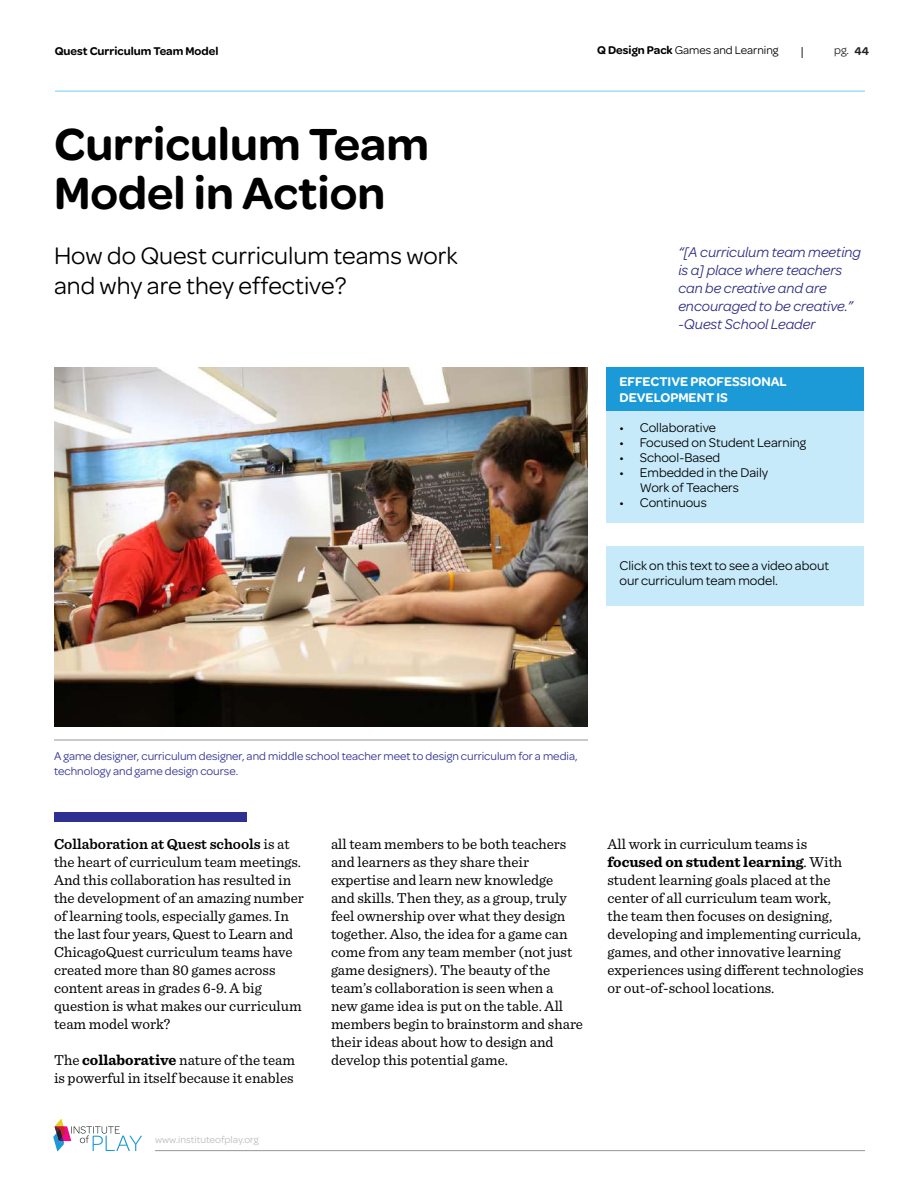
<style>
.page{position:relative;width:918px;height:1188px;background:#fff}
.page>*{position:absolute;margin:0;border:0;box-sizing:border-box;transform-origin:0 0}
.t1{font:600 48px/49.5px "Omnes";color:#000}
.t2{font:25.5px/30.6px "Omnes";color:#000}
.t3{font:15px/18px "Sentinel";color:#000}
.t4{font:italic 15px/18px "Omnes";color:#2f2e83}
.t5{font:13.5px/15px "Omnes";color:#000}
.t6{font:600 13.5px/16.2px "Omnes";color:#fff}
.t7{font:12px/14.4px "Omnes";color:#2e3092}
.t8{font:12px "Omnes";color:#000}
.t9{font:600 12px "Omnes";color:#000}
.t10{font:12px "Omnes";color:#231f20}
.t11{font:10.5px "Omnes";color:#bcbdc0}
.s1{font-weight:600}
.s2{font-weight:700}
</style>
<div class="page">
<hr style="left:155px;top:1150px;width:710px;height:1px;background:#939598">
<svg style="left:53px;top:1119px;width:89px;height:33px"></svg>
<hr style="left:55px;top:91px;width:810px;height:1px;background:#6bcff6">
<div style="left:54px;top:813px;width:192px;height:9px;background:#2e3092"></div>
<img style="left:54px;top:367px;width:534px;height:359px">
<div style="left:606px;top:368px;width:258px;height:155px;background:#c6eafa"></div>
<div style="left:606px;top:367px;width:258px;height:44px;background:#1b9ad7"></div>
<hr style="left:54px;top:740px;width:534px;height:1px;background:#939598">
<div style="left:606px;top:547px;width:258px;height:59px;background:#c6eafa"></div>
<p class="t9" style="left:55px;top:42px;width:165px">Quest Curriculum Team Model</p>
<h1 class="t1" style="left:54px;top:116px;width:376px">Curriculum Team<br>Model in Action</h1>
<h2 class="t2" style="left:54px;top:239px;width:405px">How do Quest curriculum teams work and why are they effective?</h2>
<p class="t8" style="left:597px;top:42px;width:183px"><span class="s1">Q Design Pack</span> Games and Learning</p>
<p class="t10" style="left:834px;top:42px;width:36px">pg. <span class="s1">44</span></p>
<p class="t4" style="left:678px;top:242px;width:184px">“[A curriculum team meeting is a] place where teachers can be creative and are encouraged to be creative.” -Quest School Leader</p>
<p class="t6" style="left:620px;top:372px;width:169px">EFFECTIVE PROFESSIONAL<br>DEVELOPMENT IS</p>
<p class="t5" style="left:620px;top:419px;width:98px">• Collaborative</p>
<p class="t5" style="left:620px;top:434px;width:188px">• Focused on Student Learning</p>
<p class="t5" style="left:620px;top:449px;width:102px">• School-Based</p>
<p class="t5" style="left:640px;top:464px;width:130px;text-indent:-20px">• Embedded in the Daily<br>Work of Teachers</p>
<p class="t5" style="left:620px;top:494px;width:89px">• Continuous</p>
<p class="t5" style="left:620px;top:557px;width:211px">Click on this text to see a video about our curriculum team model.</p>
<p class="t7" style="left:54px;top:748px;width:525px">A game designer, curriculum designer, and middle school teacher meet to design curriculum for a media, technology and game design course.</p>
<p class="t3" style="left:54px;top:834px;width:251px"><span class="s1">Collaboration at Quest schools</span> is at the heart of curriculum team meetings.<br>And this collaboration has resulted in the development of an amazing number of learning tools, especially games. In the last four years, Quest to Learn and ChicagoQuest curriculum teams have created more than 80 games across content areas in grades 6-9. A big question is what makes our curriculum team model work?</p>
<p class="t3" style="left:54px;top:1050px;width:243px">The <span class="s2">collaborative</span> nature of the team is powerful in itself because it enables</p>
<p class="t11" style="left:155px;top:1132px;width:105px">www.instituteofplay.org</p>
<p class="t3" style="left:331px;top:834px;width:254px">all team members to be both teachers and learners as they share their expertise and learn new knowledge<br>and skills. Then they, as a group, truly feel ownership over what they design together. Also, the idea for a game can come from any team member (not just game designers). The beauty of the team’s collaboration is seen when a new game idea is put on the table. All members begin to brainstorm and share their ideas about how to design and develop this potential game.</p>
<p class="t3" style="left:608px;top:834px;width:258px">All work in curriculum teams is <span class="s2">focused on student learning</span>. With student learning goals placed at the center of all curriculum team work,<br>the team then focuses on designing, developing and implementing curricula, games, and other innovative learning experiences using different technologies or out-of-school locations.</p>
</div>
